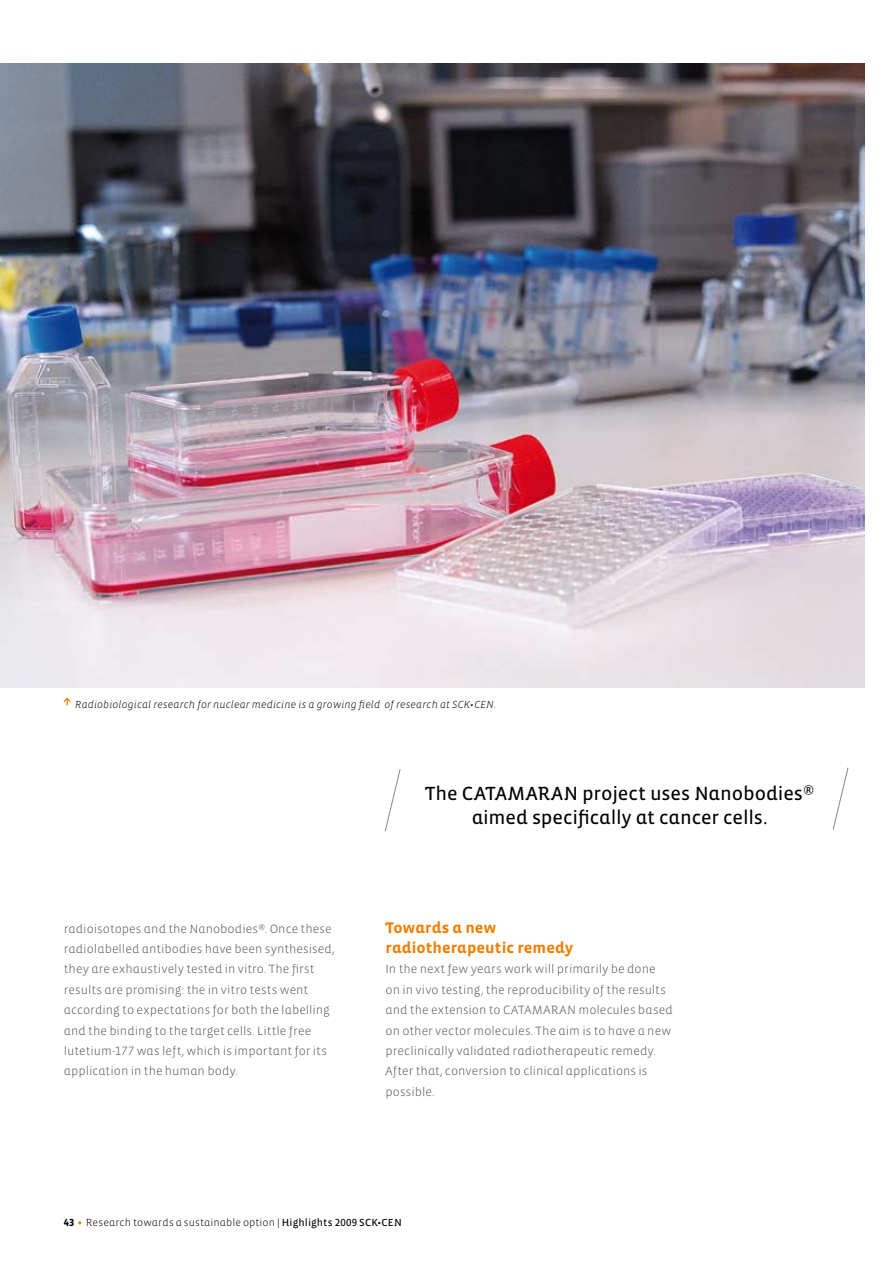
<style>
.page{position:relative;width:893px;height:1263px;background:#fff}
.page>*{position:absolute;margin:0;border:0;box-sizing:border-box;transform-origin:0 0}
.t1{font:19.5px/24px "Vista Sans Alt Reg";letter-spacing:-.005em;color:#000;text-align:center}
.t2{font:700 15.75px/20.4px "Vista Sans Alt";letter-spacing:.005em;color:#ee7f00}
.t3{font:300 12.3px/20.4px "Vista Sans Alt";color:#58585a}
.t4{font:10.5px "Vista Sans Alt Light Ita";letter-spacing:.015em;color:#000}
.t5{font:300 10.5px "Vista Sans Alt";letter-spacing:.01em;color:#000}
.s1{font-weight:700}
.s2{font-family:"Vista Sans Alt Reg";font-weight:400}
</style>
<div class="page">
<img style="left:0;top:64px;width:864px;height:624px">
<svg style="left:64px;top:697px;width:6px;height:8px"></svg>
<svg style="left:832px;top:767px;width:17px;height:63px"></svg>
<svg style="left:384px;top:769px;width:17px;height:63px"></svg>
<p class="t4" style="left:75px;top:699px;width:422px">Radiobiological research for nuclear medicine is a growing field of research at SCK•CEN.</p>
<p class="t1" style="left:425px;top:781px;width:391px">The CATAMARAN project uses Nanobodies<sup>® </sup>aimed specifically at cancer cells.</p>
<p class="t3" style="left:64px;top:918px;width:272px">radioisotopes and the Nanobodies<sup>®</sup>. Once these radiolabelled antibodies have been synthesised, they are exhaustively tested in vitro. The first results are promising: the in vitro tests went according to expectations for both the labelling and the binding to the target cells. Little free lutetium-177 was left, which is important for its application in the human body.</p>
<p class="t2" style="left:386px;top:917px;width:189px">Towards a new radiotherapeutic remedy</p>
<p class="t3" style="left:386px;top:959px;width:289px">In the next few years work will primarily be done on in vivo testing, the reproducibility of the results and the extension to CATAMARAN molecules based on other vector molecules. The aim is to have a new preclinically validated radiotherapeutic remedy.<br>After that, conversion to clinical applications is possible.</p>
<p class="t5" style="left:64px;top:1217px;width:339px"><span class="s1">43</span> Research towards a sustainable option | <span class="s2">Highlights 2009 SCK•CEN</span></p>
</div>
